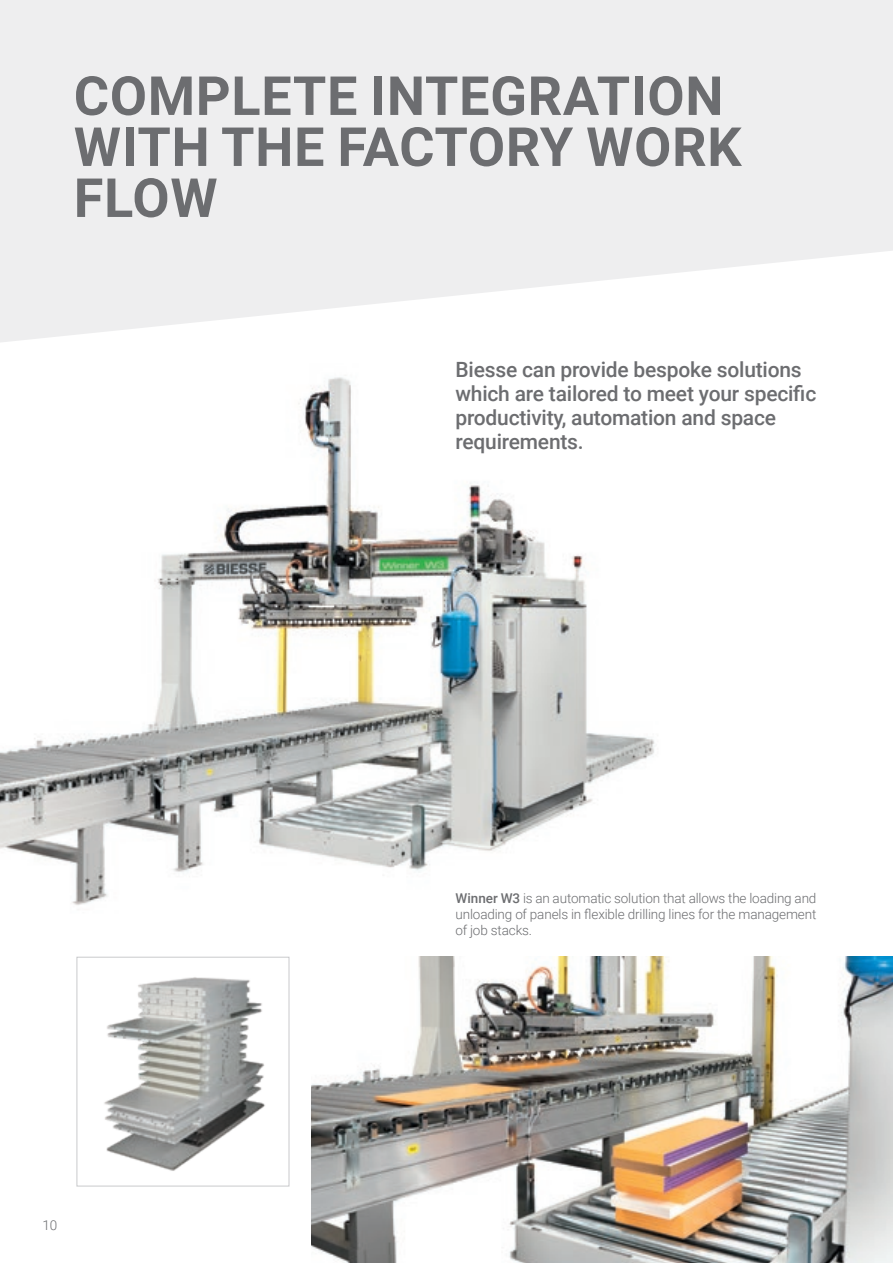
<style>
.page{position:relative;width:893px;height:1263px;background:#fff}
.page>*{position:absolute;margin:0;border:0;box-sizing:border-box;transform-origin:0 0}
._1_TITOLO_GRIGIO{font:700 54px/51px "Roboto";letter-spacing:.015em;color:#6c6d70}
.t1{font:500 21px/24px "Roboto";letter-spacing:-.01em;color:#6c6d70}
.t2{font:300 13.5px/16.2px "Roboto";letter-spacing:-.01em;color:#6c6d70;text-align:justify}
.s1{font-weight:500}
</style>
<div class="page">
<img style="left:0;top:377px;width:655px;height:528px">
<svg style="left:0;top:0;width:893px;height:342px;background:#f0f0f1"></svg>
<img style="left:311px;top:957px;width:582px;height:306px">
<img style="left:104px;top:977px;width:161px;height:194px">
<div style="left:77px;top:957px;width:212px;height:229px;border:1px solid #c9cacc"></div>
<p class="_1_TITOLO_GRIGIO" style="left:74px;top:68px;width:669px">COMPLETE INTEGRATION<br>WITH THE FACTORY WORK<br>FLOW</p>
<p class="t1" style="left:455px;top:357px;width:362px">Biesse can provide bespoke solutions which are tailored to meet your specific productivity, automation and space requirements.</p>
<p class="t2" style="left:42px;top:1216px;width:16px">10</p>
<p class="t2" style="left:455px;top:889px;width:362px"><span class="s1">Winner W3</span> is an automatic solution that allows the loading and unloading of panels in flexible drilling lines for the management of job stacks.</p>
</div>
